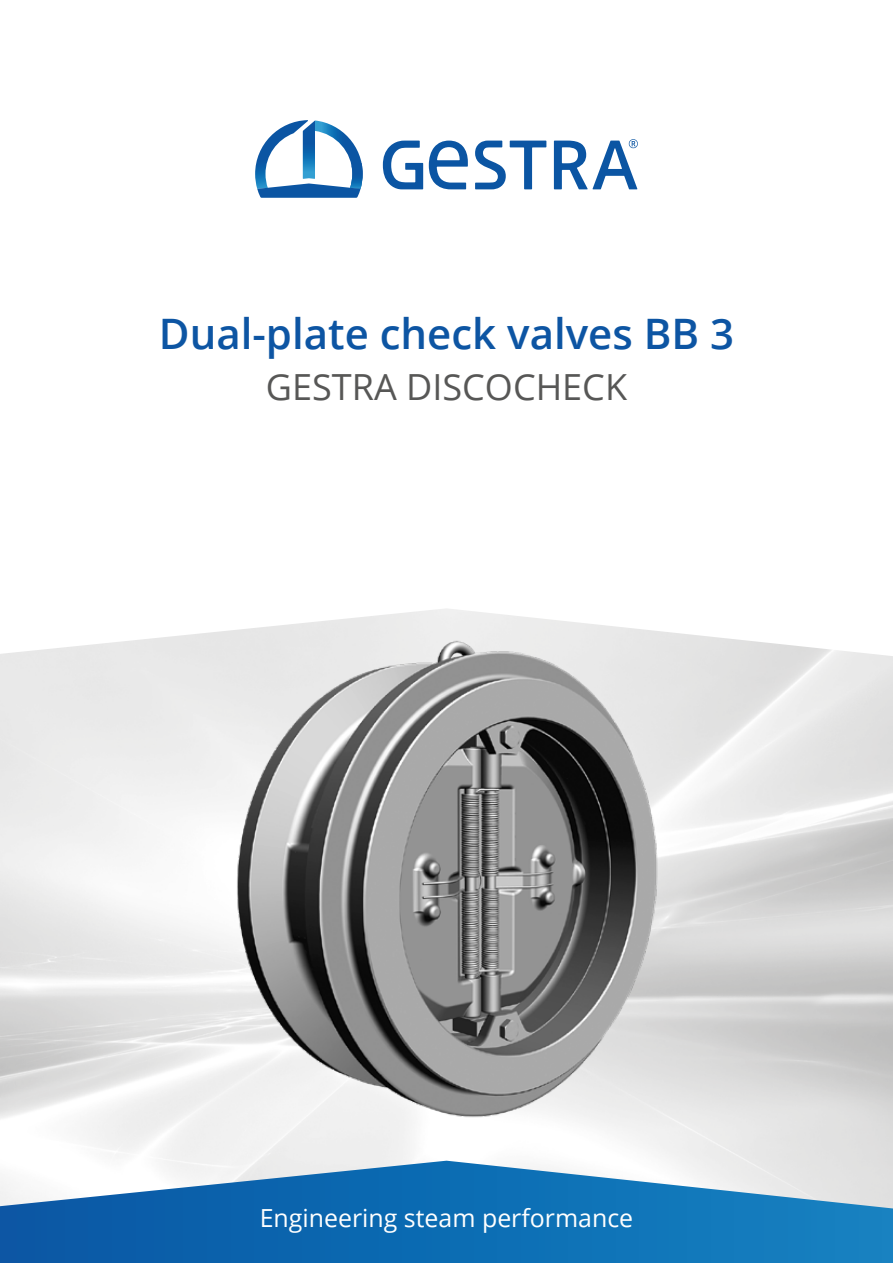
<style>
.page{position:relative;width:893px;height:1263px;background:#fff}
.page>*{position:absolute;margin:0;border:0;box-sizing:border-box;transform-origin:0 0}
.t1{font:600 42px "Open Sans";color:#0d55a3}
.t2{font:36px "Open Sans";color:#575756}
.t3{font:24.9px "Open Sans";color:#fff}
</style>
<div class="page">
<svg style="left:0;top:1161px;width:893px;height:102px;background:#418ac0"></svg>
<svg style="left:255px;top:120px;width:108px;height:78px"></svg>
<svg style="left:383px;top:141px;width:40px;height:48px"></svg>
<svg style="left:475px;top:141px;width:71px;height:48px"></svg>
<svg style="left:554px;top:139px;width:84px;height:50px"></svg>
<svg style="left:429px;top:141px;width:39px;height:48px"></svg>
<svg style="left:0;top:608px;width:893px;height:49px"></svg>
<img style="left:230px;top:628px;width:434px;height:499px">
<h1 class="t1" style="left:159px;top:305px;width:577px">Dual-plate check valves BB 3</h1>
<h2 class="t2" style="left:266px;top:362px;width:363px">GESTRA DISCOCHECK</h2>
<p class="t3" style="left:260px;top:1201px;width:375px">Engineering steam performance</p>
</div>
